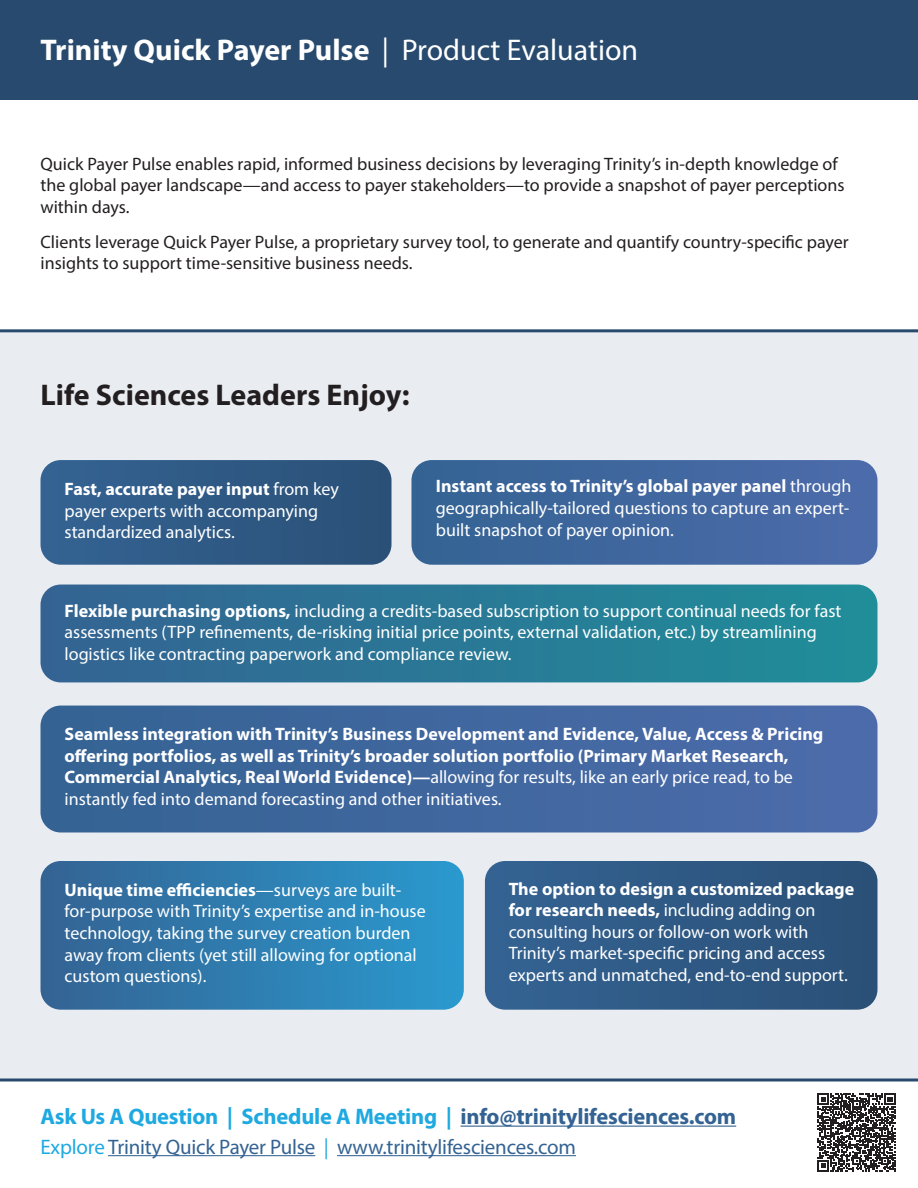
<style>
.page{position:relative;width:918px;height:1188px;background:#fff}
.page>*{position:absolute;margin:0;border:0;box-sizing:border-box;transform-origin:0 0}
.t1{font:700 30px "Myriad Pro";color:#fff}
.TRIN_Body{font:700 30px "Myriad Pro";color:#231f20}
.TRIN_Footer{font:700 22.5px "Myriad Pro";letter-spacing:-.01em;color:#1fa9e1}
.t2{font:21px "Myriad Pro";letter-spacing:-.01em;color:#346393}
.t3{font:18px/21.6px "Myriad Pro";color:#fff}
.TRIN_Body-2{font:18px/21.6px "Myriad Pro";color:#231f20}
.t4{font:700 18px/21.6px "Myriad Pro";color:#fff}
.s1{font-weight:400}
.s2{font-weight:700}
.s3{color:#346393}
.s4{color:#1fa9e1}
</style>
<div class="page">
<div style="left:0;top:332px;width:918px;height:748px;background:#e9ecf1"></div>
<div style="left:0;top:0;width:918px;height:100px;background:#274a6e"></div>
<svg style="left:40px;top:460px;width:352px;height:105px;background:#315b86"></svg>
<svg style="left:40px;top:861px;width:424px;height:149px;background:#307fb1"></svg>
<svg style="left:40px;top:585px;width:838px;height:97px;background:#2a7996"></svg>
<svg style="left:40px;top:706px;width:838px;height:126px;background:#41679f"></svg>
<svg style="left:485px;top:861px;width:393px;height:149px;background:#305a85"></svg>
<svg style="left:411px;top:460px;width:467px;height:105px;background:#4269a0"></svg>
<svg style="left:0;top:1078px;width:918px;height:4px;background:#597490"></svg>
<hr style="left:0;top:329px;width:918px;height:3px;background:#274a6e">
<hr style="left:108px;top:1155px;width:207px;height:1px;background:#346393">
<hr style="left:337px;top:1155px;width:239px;height:1px;background:#346393">
<hr style="left:461px;top:1126px;width:275px;height:1px;background:#346393">
<svg style="left:818px;top:1094px;width:78px;height:78px"></svg>
<p class="t1" style="left:40px;top:31px;width:599px">Trinity Quick Payer Pulse <span class="s1">| Product Evaluation</span></p>
<p class="TRIN_Body-2" style="left:40px;top:152px;width:806px">Quick Payer Pulse enables rapid, informed business decisions by leveraging Trinity’s in-depth knowledge of the global payer landscape—and access to payer stakeholders—to provide a snapshot of payer perceptions within days.</p>
<p class="TRIN_Body-2" style="left:40px;top:231px;width:810px">Clients leverage Quick Payer Pulse, a proprietary survey tool, to generate and quantify country-specific payer insights to support time-sensitive business needs.</p>
<p class="TRIN_Body" style="left:40px;top:375px;width:371px">Life Sciences Leaders Enjoy:</p>
<p class="t3" style="left:65px;top:478px;width:276px"><span class="s2">Fast, accurate payer input</span> from key payer experts with accompanying standardized analytics.</p>
<p class="t3" style="left:436px;top:475px;width:417px;text-align:justify"><span class="s2">Instant access to Trinity’s global payer panel</span> through geographically-tailored questions to capture an expert&shy;built snapshot of payer opinion.</p>
<p class="t3" style="left:65px;top:600px;width:778px"><span class="s2">Flexible purchasing options,</span> including a credits-based subscription to support continual needs for fast assessments (TPP refinements, de-risking initial price points, external validation, etc.) by streamlining logistics like contracting paperwork and compliance review.</p>
<p class="t4" style="left:65px;top:723px;width:760px">Seamless integration with Trinity’s Business Development and Evidence, Value, Access &amp; Pricing offering portfolios, as well as Trinity’s broader solution portfolio (Primary Market Research, Commercial Analytics, Real World Evidence)—<span class="s1">allowing for results, like an early price read, to be instantly fed into demand forecasting and other initiatives.</span></p>
<p class="t3" style="left:65px;top:879px;width:363px"><span class="s2">Unique time efficiencies</span>—surveys are built&shy;for-purpose with Trinity’s expertise and in-house technology, taking the survey creation burden away from clients (yet still allowing for optional custom questions).</p>
<p class="t3" style="left:509px;top:878px;width:347px"><span class="s2">The option to design a customized package for research needs,</span> including adding on consulting hours or follow-on work with Trinity’s market-specific pricing and access experts and unmatched, end-to-end support.</p>
<p class="TRIN_Footer" style="left:40px;top:1102px;width:697px">Ask Us A Question | Schedule A Meeting | <span class="s3">info@trinitylifesciences.com</span></p>
<p class="t2" style="left:40px;top:1134px;width:537px"><span class="s4">Explore</span> Trinity Quick Payer Pulse <span class="s4">|</span> www.trinitylifesciences.com</p>
</div>
